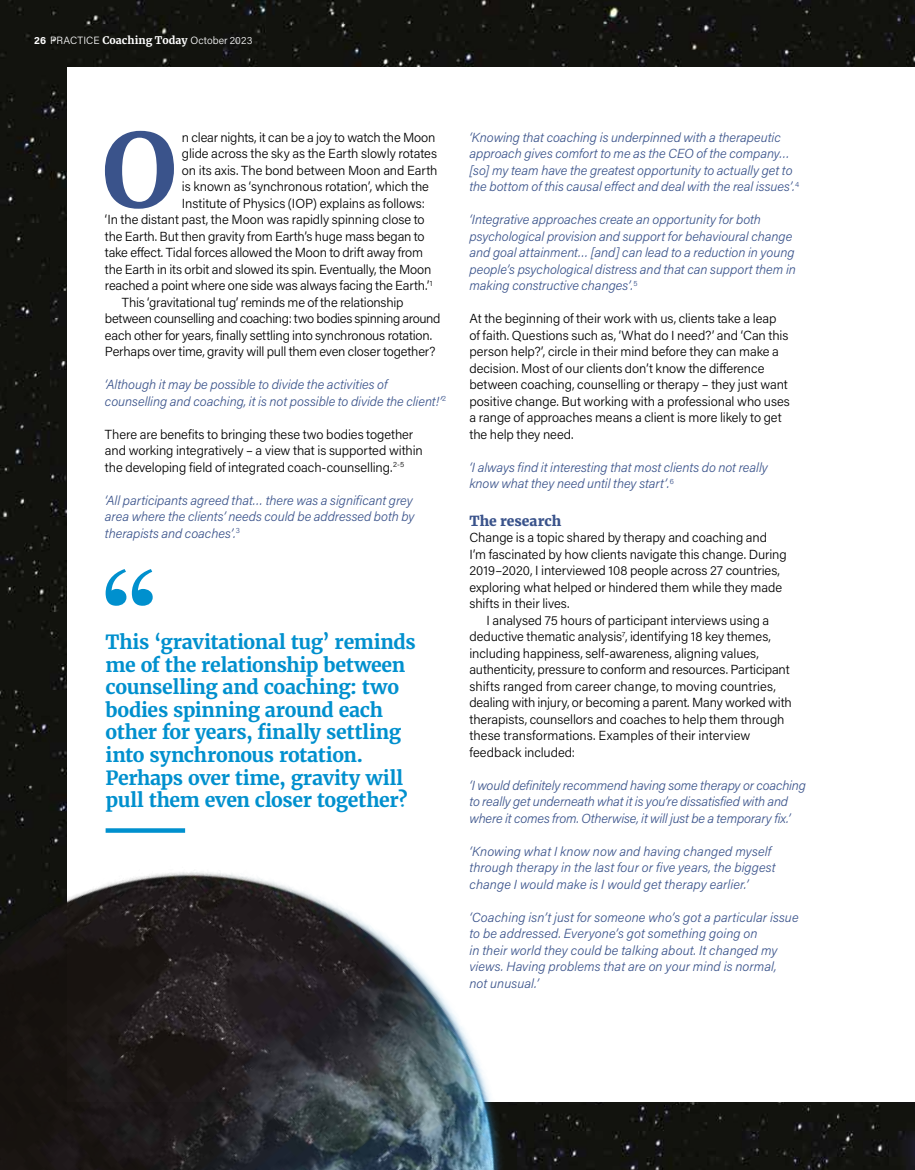
<style>
.page{position:relative;width:915px;height:1170px;background:#fff}
.page>*{position:absolute;margin:0;border:0;box-sizing:border-box;transform-origin:0 0}
.t1{font:700 102px "Merriweather";color:#3a538b}
.t2{font:700 19.5px/22.5px "Merriweather";letter-spacing:-.015em;color:#0090ce}
.t3{font:800 13.8px "Merriweather";color:#3a538b}
.t4{font:300 13.2px/16.5px "Acumin Pro";letter-spacing:-.005em;color:#000}
.t5{font:italic 300 13.2px/16.5px "Acumin Pro";letter-spacing:-.005em;color:#3a538b}
.t6{font:300 13.2px "Acumin Pro";letter-spacing:-.025em;color:#000}
.t7{font:300 10.5px "Acumin Pro";letter-spacing:.01em;color:#fff}
.s1{font-weight:700}
.s2{font-family:"Merriweather";font-weight:700}
</style>
<div class="page">
<img style="left:0;top:0;width:914px;height:1169px">
<div style="left:68px;top:68px;width:846px;height:1033px;background:#fff"></div>
<img style="left:0;top:736px;width:602px;height:433px">
<svg style="left:106px;top:828px;width:79px;height:4px"></svg>
<svg style="left:106px;top:569px;width:47px;height:36px"></svg>
<p class="t7" style="left:34px;top:33px;width:220px"><span class="s1">26</span> PRACTICE <span class="s2">Coaching Today</span> October 2023</p>
<h1 class="t1" style="left:102px;top:105px;width:76px">O</h1>
<p class="t4" style="left:182px;top:128px;width:255px">n clear nights, it can be a joy to watch the Moon</p>
<p class="t4" style="left:182px;top:145px;width:256px">glide across the sky as the Earth slowly rotates</p>
<p class="t4" style="left:182px;top:161px;width:257px">on its axis. The bond between Moon and Earth</p>
<p class="t4" style="left:182px;top:178px;width:248px">is known as ‘synchronous rotation’, which the</p>
<p class="t4" style="left:182px;top:194px;width:244px">Institute of Physics (IOP) explains as follows:</p>
<p class="t4" style="left:105px;top:211px;width:321px">‘In the distant past, the Moon was rapidly spinning close to</p>
<p class="t4" style="left:105px;top:227px;width:321px">the Earth. But then gravity from Earth’s huge mass began to</p>
<p class="t4" style="left:105px;top:244px;width:319px">take effect. Tidal forces allowed the Moon to drift away from</p>
<p class="t4" style="left:105px;top:260px;width:328px">the Earth in its orbit and slowed its spin. Eventually, the Moon</p>
<p class="t4" style="left:105px;top:277px;width:329px">reached a point where one side was always facing the Earth.’<sup>1</sup></p>
<p class="t4" style="left:122px;top:293px;width:283px">This ‘gravitational tug’ reminds me of the relationship</p>
<p class="t6" style="left:105px;top:309px;width:337px">between counselling and coaching: two bodies spinning around</p>
<p class="t4" style="left:105px;top:326px;width:328px">each other for years, finally settling into synchronous rotation.</p>
<p class="t4" style="left:105px;top:343px;width:332px">Perhaps over time, gravity will pull them even closer together?</p>
<p class="t5" style="left:105px;top:376px;width:342px">‘Although it may be possible to divide the activities of counselling and coaching, it is not possible to divide the client!’<sup>2</sup></p>
<p class="t4" style="left:105px;top:425px;width:319px">There are benefits to bringing these two bodies together and working integratively – a view that is supported within the developing field of integrated coach-counselling.<sup>2-5</sup></p>
<p class="t5" style="left:105px;top:491px;width:311px">‘All participants agreed that… there was a significant grey area where the clients’ needs could be addressed both by therapists and coaches’.<sup>3</sup></p>
<p class="t2" style="left:106px;top:631px;width:311px">This ‘gravitational tug’ reminds me of the relationship between counselling and coaching: two bodies spinning around each other for years, finally settling into synchronous rotation.<br>Perhaps over time, gravity will pull them even closer together?</p>
<p class="t5" style="left:469px;top:128px;width:331px">‘Knowing that coaching is underpinned with a therapeutic approach gives comfort to me as the CEO of the company… [so] my team have the greatest opportunity to actually get to the bottom of this causal effect and deal with the real issues’.<sup>4</sup></p>
<p class="t5" style="left:469px;top:211px;width:328px">‘Integrative approaches create an opportunity for both psychological provision and support for behavioural change and goal attainment… [and] can lead to a reduction in young people’s psychological distress and that can support them in making constructive changes’.<sup>5</sup></p>
<p class="t4" style="left:469px;top:310px;width:322px">At the beginning of their work with us, clients take a leap of faith. Questions such as, ‘What do I need?’ and ‘Can this person help?’, circle in their mind before they can make a decision. Most of our clients don’t know the difference between coaching, counselling or therapy – they just want positive change. But working with a professional who uses a range of approaches means a client is more likely to get the help they need.</p>
<p class="t5" style="left:469px;top:458px;width:300px">‘I always find it interesting that most clients do not really know what they need until they start’.<sup>6</sup></p>
<p class="t3" style="left:469px;top:511px;width:93px">The research</p>
<p class="t4" style="left:469px;top:528px;width:319px">Change is a topic shared by therapy and coaching and I’m fascinated by how clients navigate this change. During 2019–2020, I interviewed 108 people across 27 countries, exploring what helped or hindered them while they made shifts in their lives.</p>
<p class="t4" style="left:469px;top:611px;width:323px;text-indent:17px">I analysed 75 hours of participant interviews using a deductive thematic analysis<sup>7</sup>, identifying 18 key themes, including happiness, self-awareness, aligning values, authenticity, pressure to conform and resources. Participant shifts ranged from career change, to moving countries, dealing with injury, or becoming a parent. Many worked with therapists, counsellors and coaches to help them through these transformations. Examples of their interview feedback included:</p>
<p class="t5" style="left:469px;top:776px;width:338px">‘I would definitely recommend having some therapy or coaching to really get underneath what it is you’re dissatisfied with and where it comes from. Otherwise, it will just be a temporary fix.’</p>
<p class="t5" style="left:469px;top:842px;width:307px">‘Knowing what I know now and having changed myself through therapy in the last four or five years, the biggest change I would make is I would get therapy earlier.’</p>
<p class="t5" style="left:469px;top:908px;width:330px">‘Coaching isn’t just for someone who’s got a particular issue to be addressed. Everyone’s got something going on<br>in their world they could be talking about. It changed my views. Having problems that are on your mind is normal,<br>not unusual.’</p>
</div>
